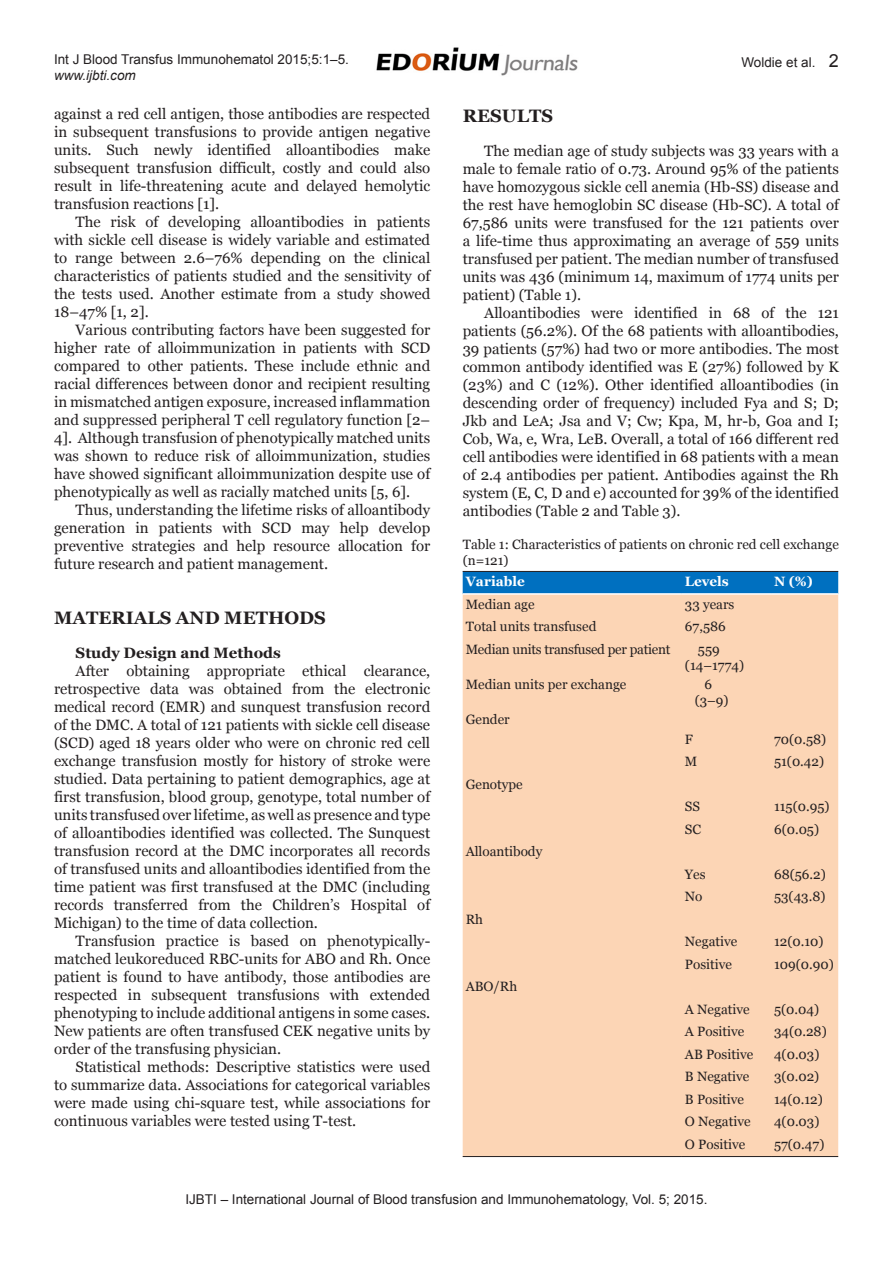
<style>
.page{position:relative;width:893px;height:1263px;background:#fff}
.page>*{position:absolute;margin:0;border:0;box-sizing:border-box;transform-origin:0 0}
.Case_Report_head{font:700 18px "Georgia";color:#231f20}
.Text{font:15px/18px "Georgia";color:#231f20;text-align:justify}
.Text-2{font:700 15px "Georgia";color:#231f20}
.Figure___Table_capti{font:13.5px/16.2px "Georgia";color:#231f20}
.Left_Running_head{font:13.5px "Arial";color:#231f20}
.Figure___Table_capti-2{font:13.5px "Georgia";letter-spacing:-.02em;color:#231f20}
.Figure___Table_capti-3{font:700 13.5px "Georgia";color:#fff}
.Left_Running_head-2{font:italic 13.5px "Arial";color:#231f20}
.Right_Running_head{font:13.5px "Arial";color:#231f20}
.s1{font-size:18px}
</style>
<div class="page">
<img style="left:376px;top:47px;width:202px;height:29px">
<div style="left:463px;top:572px;width:375px;height:21px;background:#0070c0"></div>
<div style="left:463px;top:595px;width:375px;height:561px;background:#fcd5b5"></div>
<hr style="left:463px;top:571px;width:219px;height:1px;background:#231f20">
<hr style="left:682px;top:571px;width:89px;height:1px;background:#231f20">
<hr style="left:771px;top:571px;width:67px;height:1px;background:#231f20">
<hr style="left:463px;top:1156px;width:219px;height:1px;background:#231f20">
<hr style="left:682px;top:1156px;width:89px;height:1px;background:#231f20">
<hr style="left:771px;top:1156px;width:67px;height:1px;background:#231f20">
<p class="Left_Running_head" style="left:54px;top:50px;width:296px">Int J Blood Transfus Immunohematol 2015;5:1–5.</p>
<p class="Left_Running_head-2" style="left:54px;top:67px;width:83px">www.ijbti.com</p>
<p class="Text" style="left:54px;top:105px;width:378px">against a red cell antigen, those antibodies are respected in subsequent transfusions to provide antigen negative units. Such newly identified alloantibodies make subsequent transfusion difficult, costly and could also result in life-threatening acute and delayed hemolytic transfusion reactions [1].</p>
<p class="Text" style="left:54px;top:213px;width:378px;text-indent:22px">The risk of developing alloantibodies in patients with sickle cell disease is widely variable and estimated to range between 2.6–76% depending on the clinical characteristics of patients studied and the sensitivity of the tests used. Another estimate from a study showed 18–47% [1, 2].</p>
<p class="Text" style="left:54px;top:321px;width:378px;text-indent:22px">Various contributing factors have been suggested for higher rate of alloimmunization in patients with SCD compared to other patients. These include ethnic and racial differences between donor and recipient resulting in mismatched antigen exposure, increased inflammation and suppressed peripheral T cell regulatory function [2– 4]. Although transfusion of phenotypically matched units was shown to reduce risk of alloimmunization, studies have showed significant alloimmunization despite use of phenotypically as well as racially matched units [5, 6].</p>
<p class="Text" style="left:54px;top:501px;width:378px;text-indent:22px">Thus, understanding the lifetime risks of alloantibody generation in patients with SCD may help develop preventive strategies and help resource allocation for future research and patient management.</p>
<p class="Case_Report_head" style="left:54px;top:606px;width:273px">MATERIALS AND METHODS</p>
<p class="Text-2" style="left:76px;top:643px;width:207px">Study Design and Methods</p>
<p class="Text" style="left:54px;top:662px;width:378px;text-indent:22px">After obtaining appropriate ethical clearance, retrospective data was obtained from the electronic medical record (EMR) and sunquest transfusion record of the DMC. A total of 121 patients with sickle cell disease (SCD) aged 18 years older who were on chronic red cell exchange transfusion mostly for history of stroke were studied. Data pertaining to patient demographics, age at first transfusion, blood group, genotype, total number of units transfused over lifetime, as well as presence and type of alloantibodies identified was collected. The Sunquest transfusion record at the DMC incorporates all records of transfused units and alloantibodies identified from the time patient was first transfused at the DMC (including records transferred from the Children’s Hospital of Michigan) to the time of data collection.</p>
<p class="Text" style="left:54px;top:932px;width:378px;text-indent:22px">Transfusion practice is based on phenotypically&shy;matched leukoreduced RBC-units for ABO and Rh. Once patient is found to have antibody, those antibodies are respected in subsequent transfusions with extended phenotyping to include additional antigens in some cases.<br>New patients are often transfused CEK negative units by order of the transfusing physician.</p>
<p class="Text" style="left:54px;top:1058px;width:378px;text-indent:22px">Statistical methods: Descriptive statistics were used to summarize data. Associations for categorical variables were made using chi-square test, while associations for continuous variables were tested using T-test.</p>
<p class="Right_Running_head" style="left:741px;top:54px;width:99px">Woldie et al. <span class="s1">2</span></p>
<p class="Case_Report_head" style="left:463px;top:104px;width:92px">RESULTS</p>
<p class="Text" style="left:463px;top:142px;width:378px;text-indent:22px">The median age of study subjects was 33 years with a male to female ratio of 0.73. Around 95% of the patients have homozygous sickle cell anemia (Hb-SS) disease and the rest have hemoglobin SC disease (Hb-SC). A total of 67,586 units were transfused for the 121 patients over a life-time thus approximating an average of 559 units transfused per patient. The median number of transfused units was 436 (minimum 14, maximum of 1774 units per patient) (Table 1).</p>
<p class="Text" style="left:463px;top:304px;width:378px;text-indent:22px">Alloantibodies were identified in 68 of the 121 patients (56.2%). Of the 68 patients with alloantibodies, 39 patients (57%) had two or more antibodies. The most common antibody identified was E (27%) followed by K (23%) and C (12%). Other identified alloantibodies (in descending order of frequency) included Fya and S; D; Jkb and LeA; Jsa and V; Cw; Kpa, M, hr-b, Goa and I; Cob, Wa, e, Wra, LeB. Overall, a total of 166 different red cell antibodies were identified in 68 patients with a mean of 2.4 antibodies per patient. Antibodies against the Rh system (E, C, D and e) accounted for 39% of the identified antibodies (Table 2 and Table 3).</p>
<p class="Figure___Table_capti" style="left:463px;top:536px;width:378px">Table 1: Characteristics of patients on chronic red cell exchange (n=121)</p>
<p class="Figure___Table_capti-3" style="left:466px;top:573px;width:61px">Variable</p>
<p class="Figure___Table_capti-3" style="left:685px;top:573px;width:45px">Levels</p>
<p class="Figure___Table_capti-3" style="left:774px;top:573px;width:40px">N (%)</p>
<p class="Figure___Table_capti" style="left:466px;top:596px;width:70px">Median age</p>
<p class="Figure___Table_capti" style="left:685px;top:596px;width:51px">33 years</p>
<p class="Figure___Table_capti" style="left:466px;top:619px;width:132px">Total units transfused</p>
<p class="Figure___Table_capti" style="left:685px;top:619px;width:42px">67,586</p>
<p class="Figure___Table_capti-2" style="left:466px;top:641px;width:206px">Median units transfused per patient</p>
<p class="Figure___Table_capti" style="left:698px;top:641px;width:23px">559</p>
<p class="Figure___Table_capti" style="left:685px;top:657px;width:61px">(14–1774)</p>
<p class="Figure___Table_capti" style="left:466px;top:677px;width:162px">Median units per exchange</p>
<p class="Figure___Table_capti" style="left:704px;top:677px;width:9px">6</p>
<p class="Figure___Table_capti" style="left:695px;top:693px;width:35px">(3–9)</p>
<p class="Figure___Table_capti" style="left:466px;top:712px;width:46px">Gender</p>
<p class="Figure___Table_capti" style="left:685px;top:731px;width:10px">F</p>
<p class="Figure___Table_capti" style="left:774px;top:731px;width:54px">70(0.58)</p>
<p class="Figure___Table_capti" style="left:685px;top:754px;width:14px">M</p>
<p class="Figure___Table_capti" style="left:774px;top:754px;width:52px">51(0.42)</p>
<p class="Figure___Table_capti" style="left:466px;top:776px;width:59px">Genotype</p>
<p class="Figure___Table_capti" style="left:685px;top:799px;width:17px">SS</p>
<p class="Figure___Table_capti" style="left:774px;top:799px;width:57px">115(0.95)</p>
<p class="Figure___Table_capti" style="left:685px;top:821px;width:18px">SC</p>
<p class="Figure___Table_capti" style="left:774px;top:821px;width:47px">6(0.05)</p>
<p class="Figure___Table_capti" style="left:466px;top:844px;width:78px">Alloantibody</p>
<p class="Figure___Table_capti" style="left:685px;top:866px;width:22px">Yes</p>
<p class="Figure___Table_capti" style="left:774px;top:866px;width:53px">68(56.2)</p>
<p class="Figure___Table_capti" style="left:685px;top:889px;width:19px">No</p>
<p class="Figure___Table_capti" style="left:774px;top:889px;width:53px">53(43.8)</p>
<p class="Figure___Table_capti" style="left:466px;top:911px;width:19px">Rh</p>
<p class="Figure___Table_capti" style="left:685px;top:934px;width:54px">Negative</p>
<p class="Figure___Table_capti" style="left:774px;top:934px;width:51px">12(0.10)</p>
<p class="Figure___Table_capti" style="left:685px;top:956px;width:49px">Positive</p>
<p class="Figure___Table_capti" style="left:774px;top:956px;width:61px">109(0.90)</p>
<p class="Figure___Table_capti" style="left:466px;top:979px;width:53px">ABO/Rh</p>
<p class="Figure___Table_capti" style="left:685px;top:1001px;width:66px">A Negative</p>
<p class="Figure___Table_capti" style="left:774px;top:1001px;width:47px">5(0.04)</p>
<p class="Figure___Table_capti" style="left:685px;top:1024px;width:61px">A Positive</p>
<p class="Figure___Table_capti" style="left:774px;top:1024px;width:54px">34(0.28)</p>
<p class="Figure___Table_capti" style="left:685px;top:1046px;width:70px">AB Positive</p>
<p class="Figure___Table_capti" style="left:774px;top:1046px;width:47px">4(0.03)</p>
<p class="Figure___Table_capti" style="left:685px;top:1069px;width:66px">B Negative</p>
<p class="Figure___Table_capti" style="left:774px;top:1069px;width:47px">3(0.02)</p>
<p class="Figure___Table_capti" style="left:685px;top:1091px;width:61px">B Positive</p>
<p class="Figure___Table_capti" style="left:774px;top:1091px;width:50px">14(0.12)</p>
<p class="Figure___Table_capti" style="left:685px;top:1114px;width:67px">O Negative</p>
<p class="Figure___Table_capti" style="left:774px;top:1114px;width:47px">4(0.03)</p>
<p class="Figure___Table_capti" style="left:685px;top:1136px;width:62px">O Positive</p>
<p class="Figure___Table_capti" style="left:774px;top:1136px;width:52px">57(0.47)</p>
<p class="Left_Running_head" style="left:185px;top:1190px;width:524px">IJBTI – International Journal of Blood transfusion and Immunohematology, Vol. 5; 2015.</p>
</div>
